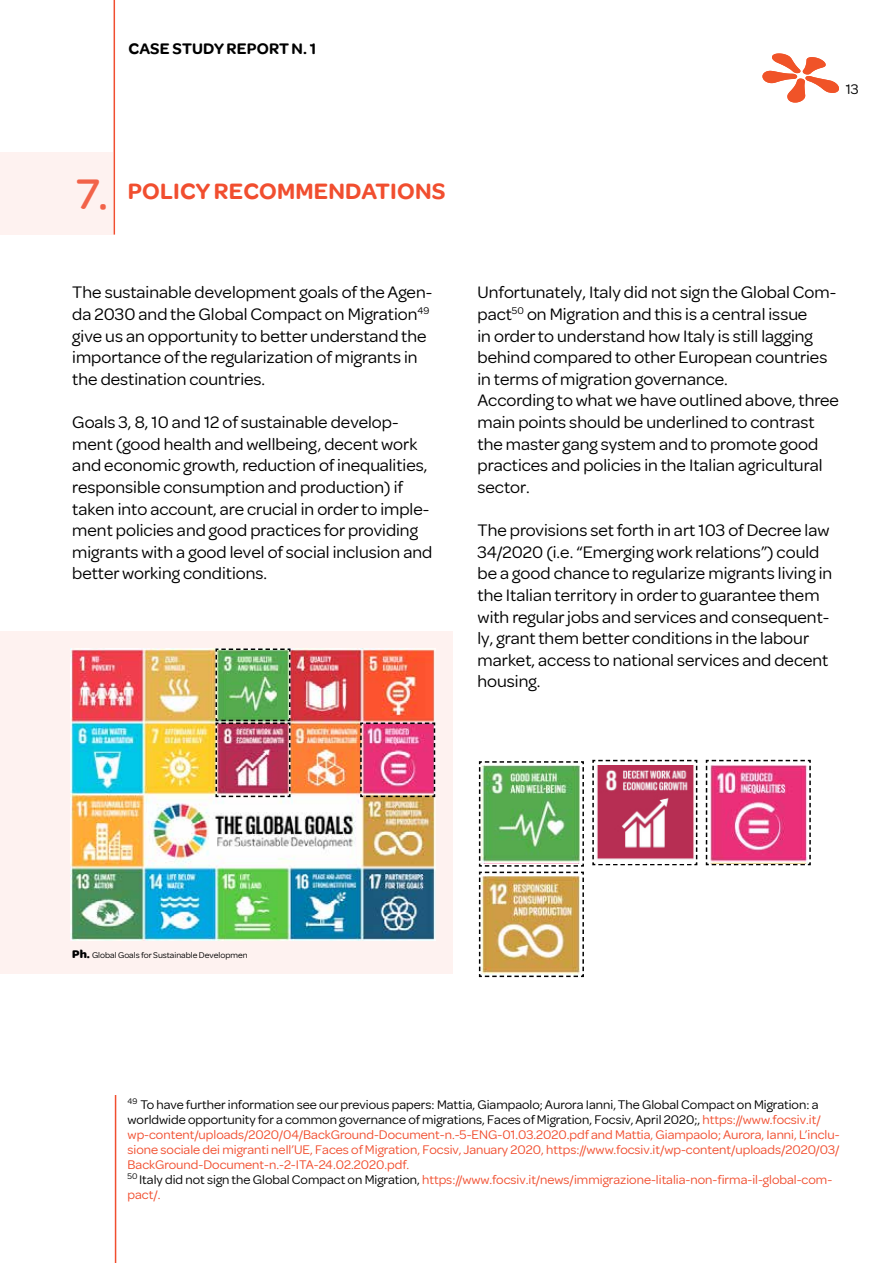
<style>
.page{position:relative;width:893px;height:1263px;background:#fff}
.page>*{position:absolute;margin:0;border:0;box-sizing:border-box;transform-origin:0 0}
.t1{font:600 24px "Omnes";letter-spacing:.01em;color:#f14e2f}
.t2{font:18px/21.6px "Omnes";color:#000}
.t3{font:600 16.5px "Omnes";letter-spacing:.01em;color:#000}
.t4{font:15px "Omnes";color:#000}
.t5{font:13.5px/15px "Omnes";color:#f14e2f}
.t6{font:9px "Omnes";color:#000}
.s1{font-weight:500;font-size:45px}
.s2{font-weight:700;font-size:12px}
.s3{color:#000}
</style>
<div class="page">
<svg style="left:762px;top:53px;width:77px;height:50px"></svg>
<hr style="left:115px;top:1095px;width:1px;height:168px;background:#f14e2f">
<hr style="left:114px;top:0;width:1px;height:235px;background:#f14e2f">
<div style="left:0;top:152px;width:113px;height:82px;background:#fef2f0"></div>
<svg style="left:705px;top:759px;width:106px;height:107px"></svg>
<svg style="left:592px;top:759px;width:106px;height:107px"></svg>
<svg style="left:478px;top:761px;width:106px;height:217px"></svg>
<img style="left:482px;top:765px;width:97px;height:98px">
<img style="left:597px;top:765px;width:97px;height:98px">
<img style="left:710px;top:765px;width:97px;height:98px">
<div style="left:0;top:631px;width:452px;height:343px;background:#fef2f0"></div>
<img style="left:71px;top:649px;width:364px;height:291px">
<img style="left:215px;top:648px;width:76px;height:150px">
<img style="left:359px;top:722px;width:77px;height:76px">
<img style="left:482px;top:877px;width:97px;height:97px">
<p class="t3" style="left:129px;top:37px;width:22px">CASE</p>
<p class="t3" style="left:173px;top:37px;width:145px">STUDYREPORT N. 1</p>
<p class="t4" style="left:846px;top:79px;width:15px">13</p>
<h1 class="t1" style="left:76px;top:175px;width:98px"><span class="s1">7.</span> POLICY</h1>
<h1 class="t1" style="left:214px;top:175px;width:16px">REC</h1>
<h1 class="t1" style="left:259px;top:175px;width:36px">OMMEN</h1>
<h1 class="t1" style="left:345px;top:175px;width:86px">DATIONS</h1>
<p class="t2" style="left:72px;top:281px;width:361px">The sustainable development goals of the Agen&shy;da 2030 and the Global Compact on Migration<sup>49 </sup>give us an opportunity to better understand the importance of the regularization of migrants in the destination countries.</p>
<p class="t2" style="left:72px;top:410px;width:361px">Goals 3, 8, 10 and 12 of sustainable develop&shy;ment (good health and wellbeing, decent work and economic growth, reduction of inequalities, responsible consumption and production) if taken into account, are crucial in order to imple&shy;ment policies and good practices for providing migrants with a good level of social inclusion and better working conditions.</p>
<p class="t2" style="left:477px;top:281px;width:363px">Unfortunately, Italy did not sign the Global Com&shy;pact<sup>50</sup> on Migration and this is a central issue<br>in order to understand how Italy is still lagging behind compared to other European countries in terms of migration governance.<br>According to what we have outlined above, three main points should be underlined to contrast the master gang system and to promote good practices and policies in the Italian agricultural sector.</p>
<p class="t2" style="left:477px;top:518px;width:356px">The provisions set forth in art 103 of Decree law 34/2020 (i.e. “Emerging work relations”) could be a good chance to regularize migrants living in the Italian territory in order to guarantee them with regular jobs and services and consequent&shy;ly, grant them better conditions in the labour market, access to national services and decent housing.</p>
<p class="t6" style="left:72px;top:948px;width:177px"><span class="s2">Ph.</span> Global Goals for Sustainable Developmen</p>
<p class="t5" style="left:128px;top:1096px;width:713px"><sup>49</sup> <span class="s3">To have further information see our previous papers: Mattia, Giampaolo; Aurora Ianni, The Global Compact on Migration: a worldwide opportunity for a common governance of migrations, Faces of Migration, Focsiv, April 2020;,</span> https://www.focsiv.it/ wp-content/uploads/2020/04/BackGround-Document-n.-5-ENG-01.03.2020.pdf and Mattia, Giampaolo; Aurora, Ianni, L’inclu&shy;sione sociale dei migranti nell’UE, Faces of Migration, Focsiv, January 2020, https://www.focsiv.it/wp-content/uploads/2020/03/ BackGround-Document-n.-2-ITA-24.02.2020.pdf.<br><sup>50</sup> <span class="s3">Italy did not sign the Global Compact on Migration,</span> https://www.focsiv.it/news/immigrazione-litalia-non-firma-il-global-com&shy;pact/.</p>
</div>
